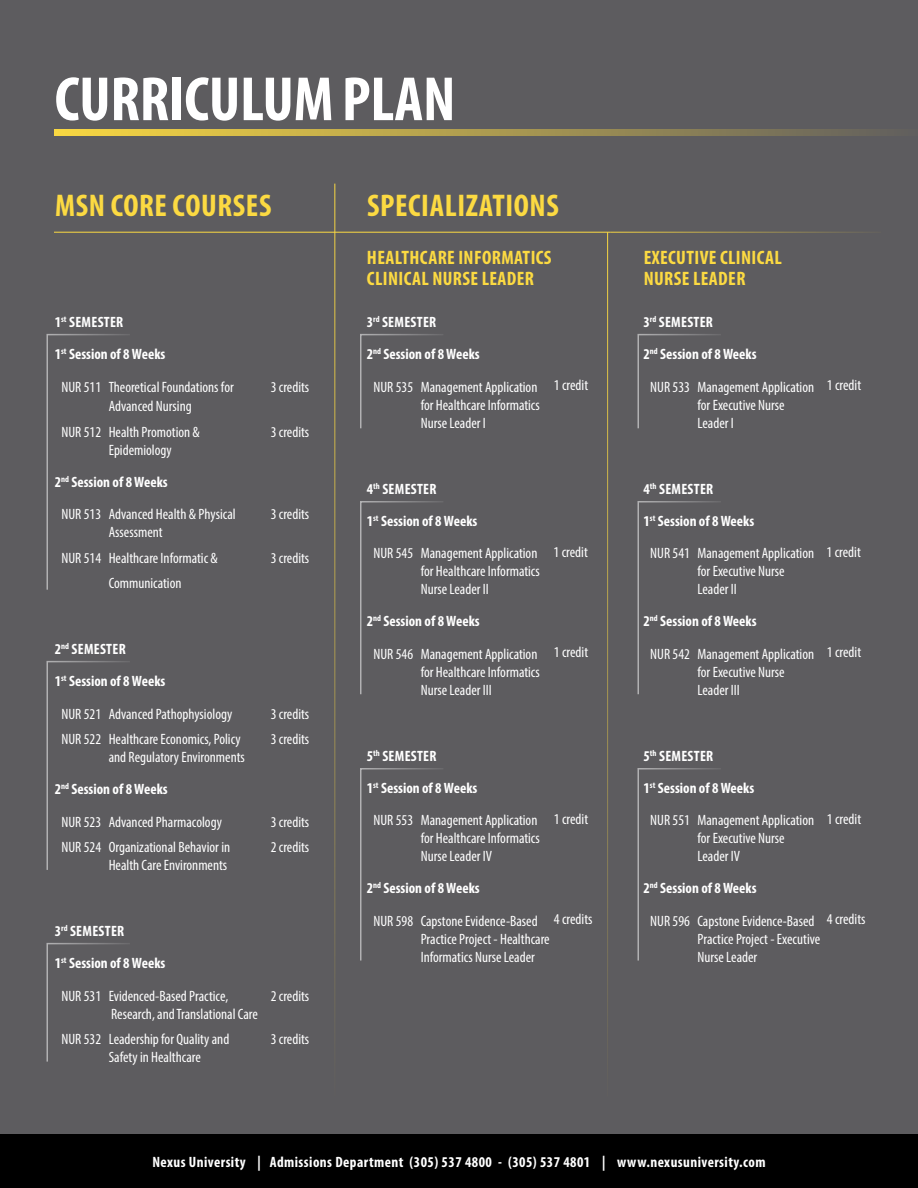
<style>
.page{position:relative;width:918px;height:1188px;background:#5d5c5f}
.page>*{position:absolute;margin:0;border:0;box-sizing:border-box;transform-origin:0 0}
.t1{font:700 condensed 63px "Myriad Pro";letter-spacing:-.005em;color:#fff}
.t2{font:700 condensed 31.5px "Myriad Pro";letter-spacing:.02em;color:#fcda42}
.t3{font:700 condensed 19.5px/21px "Myriad Pro";letter-spacing:.02em;color:#fcda42}
.t4{font:condensed 15px/18px "Myriad Pro";color:#fff}
.t5{font:700 condensed 15px "Myriad Pro";color:#fff}
.t6{font:700 condensed 15px "Myriad Pro";letter-spacing:.02em;color:#fff}
.s1{font-weight:700}
</style>
<div class="page">
<svg style="left:54px;top:130px;width:822px;height:6px;background:#b09e4f"></svg>
<div style="left:0;top:1134px;width:918px;height:54px;background:#000"></div>
<svg style="left:46px;top:334px;width:84px;height:256px"></svg>
<svg style="left:46px;top:661px;width:84px;height:209px"></svg>
<svg style="left:46px;top:943px;width:84px;height:119px"></svg>
<svg style="left:360px;top:334px;width:83px;height:95px"></svg>
<svg style="left:360px;top:501px;width:83px;height:194px"></svg>
<svg style="left:360px;top:768px;width:83px;height:193px"></svg>
<svg style="left:637px;top:334px;width:84px;height:95px"></svg>
<svg style="left:637px;top:501px;width:84px;height:194px"></svg>
<svg style="left:637px;top:768px;width:84px;height:193px"></svg>
<hr style="left:611px;top:232px;width:270px;height:1px;background:#fcda42">
<hr style="left:607px;top:232px;width:1px;height:865px;background:#fcda42">
<hr style="left:334px;top:184px;width:1px;height:913px;background:#fcda42">
<hr style="left:54px;top:232px;width:557px;height:1px;background:#fcda42">
<h1 class="t1" style="left:55px;top:60px;width:402px">CURRICULUM PLAN</h1>
<h2 class="t2" style="left:55px;top:186px;width:218px">MSN CORE COURSES</h2>
<h2 class="t2" style="left:367px;top:186px;width:193px">SPECIALIZATIONS</h2>
<p class="t6" style="left:55px;top:313px;width:70px">1<sup>st</sup> SEMESTER</p>
<p class="t5" style="left:55px;top:345px;width:112px">1<sup>st</sup> Session of 8 Weeks</p>
<p class="t4" style="left:62px;top:377px;width:174px">NUR 511 Theoretical Foundations for</p>
<p class="t4" style="left:271px;top:377px;width:40px">3 credits</p>
<p class="t4" style="left:62px;top:393px;width:140px;line-height:25.5px;text-indent:47px">Advanced Nursing<br>NUR 512 Health Promotion &amp;</p>
<p class="t4" style="left:271px;top:422px;width:40px">3 credits</p>
<p class="t4" style="left:109px;top:440px;width:65px">Epidemiology</p>
<p class="t5" style="left:55px;top:472px;width:115px">2<sup>nd</sup> Session of 8 Weeks</p>
<p class="t4" style="left:61px;top:505px;width:176px">NUR 513 Advanced Health &amp; Physical</p>
<p class="t4" style="left:271px;top:505px;width:40px">3 credits</p>
<p class="t4" style="left:61px;top:519px;width:158px;line-height:25.5px;text-align:center">Assessment<br>NUR 514 Healthcare Informatic &amp;</p>
<p class="t4" style="left:271px;top:548px;width:40px">3 credits</p>
<p class="t4" style="left:109px;top:574px;width:74px">Communication</p>
<p class="t6" style="left:55px;top:640px;width:72px">2<sup>nd</sup> SEMESTER</p>
<p class="t5" style="left:55px;top:672px;width:112px">1<sup>st</sup> Session of 8 Weeks</p>
<p class="t4" style="left:62px;top:704px;width:172px">NUR 521 Advanced Pathophysiology</p>
<p class="t4" style="left:271px;top:704px;width:40px">3 credits</p>
<p class="t4" style="left:62px;top:730px;width:181px">NUR 522 Healthcare Economics, Policy</p>
<p class="t4" style="left:271px;top:730px;width:40px">3 credits</p>
<p class="t4" style="left:109px;top:748px;width:138px">and Regulatory Environments</p>
<p class="t5" style="left:55px;top:780px;width:115px">2<sup>nd</sup> Session of 8 Weeks</p>
<p class="t4" style="left:61px;top:812px;width:162px">NUR 523 Advanced Pharmacology</p>
<p class="t4" style="left:271px;top:812px;width:40px">3 credits</p>
<p class="t4" style="left:61px;top:838px;width:170px">NUR 524 Organizational Behavior in</p>
<p class="t4" style="left:271px;top:838px;width:40px">2 credits</p>
<p class="t4" style="left:109px;top:856px;width:120px">Health Care Environments</p>
<p class="t6" style="left:55px;top:922px;width:71px">3<sup>rd</sup> SEMESTER</p>
<p class="t5" style="left:55px;top:954px;width:112px">1<sup>st</sup> Session of 8 Weeks</p>
<p class="t4" style="left:62px;top:986px;width:168px">NUR 531 Evidenced-Based Practice,</p>
<p class="t4" style="left:271px;top:986px;width:40px">2 credits</p>
<p class="t4" style="left:62px;top:1001px;width:198px;line-height:25.5px;text-indent:50px">Research, and Translational Care<br>NUR 532 Leadership for Quality and</p>
<p class="t4" style="left:271px;top:1030px;width:40px">3 credits</p>
<p class="t4" style="left:109px;top:1048px;width:94px">Safety in Healthcare</p>
<h3 class="t3" style="left:367px;top:247px;width:186px">HEALTHCARE INFORMATICS<br>CLINICAL NURSE LEADER</h3>
<p class="t6" style="left:367px;top:313px;width:71px">3<sup>rd</sup> SEMESTER</p>
<p class="t5" style="left:367px;top:345px;width:115px">2<sup>nd</sup> Session of 8 Weeks</p>
<p class="t4" style="left:373px;top:377px;width:165px">NUR 535 Management Application</p>
<p class="t4" style="left:421px;top:395px;width:121px">for Healthcare Informatics<br>Nurse Leader I</p>
<p class="t4" style="left:554px;top:376px;width:36px">1 credit</p>
<p class="t6" style="left:367px;top:479px;width:71px">4<sup>th</sup> SEMESTER</p>
<p class="t5" style="left:367px;top:511px;width:112px">1<sup>st</sup> Session of 8 Weeks</p>
<p class="t4" style="left:374px;top:544px;width:165px">NUR 545 Management Application</p>
<p class="t4" style="left:421px;top:562px;width:121px">for Healthcare Informatics<br>Nurse Leader II</p>
<p class="t4" style="left:373px;top:605px;width:165px;line-height:32.2px;text-indent:-7px"><span class="s1">2</span><sup>nd</sup> <span class="s1">Session of 8 Weeks<br></span>NUR 546 Management Application</p>
<p class="t4" style="left:421px;top:662px;width:121px">for Healthcare Informatics<br>Nurse Leader III</p>
<p class="t4" style="left:554px;top:543px;width:36px">1 credit</p>
<p class="t4" style="left:554px;top:642px;width:36px">1 credit</p>
<p class="t6" style="left:367px;top:746px;width:71px">5<sup>th</sup> SEMESTER</p>
<p class="t5" style="left:367px;top:778px;width:112px">1<sup>st</sup> Session of 8 Weeks</p>
<p class="t4" style="left:374px;top:811px;width:165px">NUR 553 Management Application</p>
<p class="t4" style="left:421px;top:829px;width:121px">for Healthcare Informatics<br>Nurse Leader IV</p>
<p class="t4" style="left:373px;top:872px;width:166px;line-height:32.2px;text-indent:-7px"><span class="s1">2</span><sup>nd</sup> <span class="s1">Session of 8 Weeks<br></span>NUR 598 Capstone Evidence-Based</p>
<p class="t4" style="left:421px;top:929px;width:130px">Practice Project - Healthcare<br>Informatics Nurse Leader</p>
<p class="t4" style="left:554px;top:810px;width:36px">1 credit</p>
<p class="t4" style="left:554px;top:910px;width:40px">4 credits</p>
<h3 class="t3" style="left:644px;top:247px;width:140px">EXECUTIVE CLINICAL<br>NURSE LEADER</h3>
<p class="t6" style="left:644px;top:313px;width:71px">3<sup>rd</sup> SEMESTER</p>
<p class="t5" style="left:644px;top:345px;width:115px">2<sup>nd</sup> Session of 8 Weeks</p>
<p class="t4" style="left:650px;top:377px;width:165px">NUR 533 Management Application</p>
<p class="t4" style="left:698px;top:395px;width:89px">for Executive Nurse<br>Leader I</p>
<p class="t4" style="left:827px;top:376px;width:36px">1 credit</p>
<p class="t6" style="left:644px;top:479px;width:71px">4<sup>th</sup> SEMESTER</p>
<p class="t5" style="left:644px;top:511px;width:112px">1<sup>st</sup> Session of 8 Weeks</p>
<p class="t4" style="left:650px;top:544px;width:165px">NUR 541 Management Application</p>
<p class="t4" style="left:698px;top:562px;width:89px">for Executive Nurse<br>Leader II</p>
<p class="t4" style="left:650px;top:605px;width:165px;line-height:32.2px;text-indent:-7px"><span class="s1">2</span><sup>nd</sup> <span class="s1">Session of 8 Weeks<br></span>NUR 542 Management Application</p>
<p class="t4" style="left:698px;top:662px;width:89px">for Executive Nurse<br>Leader III</p>
<p class="t4" style="left:827px;top:543px;width:36px">1 credit</p>
<p class="t4" style="left:827px;top:642px;width:36px">1 credit</p>
<p class="t6" style="left:644px;top:746px;width:71px">5<sup>th</sup> SEMESTER</p>
<p class="t5" style="left:644px;top:778px;width:112px">1<sup>st</sup> Session of 8 Weeks</p>
<p class="t4" style="left:650px;top:811px;width:165px">NUR 551 Management Application</p>
<p class="t4" style="left:698px;top:829px;width:89px">for Executive Nurse<br>Leader IV</p>
<p class="t4" style="left:650px;top:872px;width:166px;line-height:32.2px;text-indent:-7px"><span class="s1">2</span><sup>nd</sup> <span class="s1">Session of 8 Weeks<br></span>NUR 596 Capstone Evidence-Based</p>
<p class="t4" style="left:698px;top:929px;width:124px">Practice Project - Executive<br>Nurse Leader</p>
<p class="t4" style="left:827px;top:810px;width:36px">1 credit</p>
<p class="t4" style="left:827px;top:910px;width:40px">4 credits</p>
<p class="t6" style="left:152px;top:1152px;width:615px">Nexus University | Admissions Department (305) 537 4800 - (305) 537 4801 | www.nexusuniversity.com</p>
</div>
